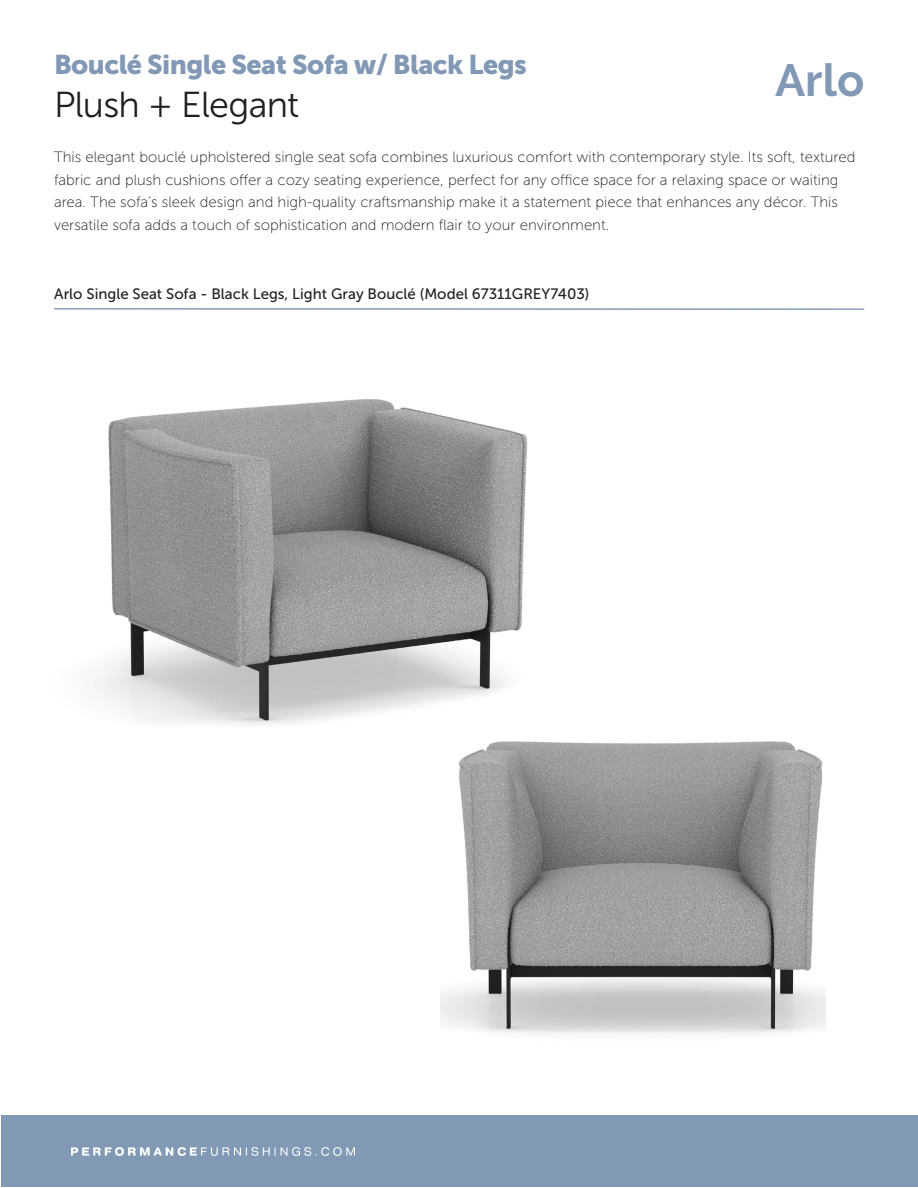
<style>
.page{position:relative;width:918px;height:1188px;background:#fff}
.page>*{position:absolute;margin:0;border:0;box-sizing:border-box;transform-origin:0 0}
.t1{font:700 45px "Raleway";color:#8299b6}
.t2{font:36px "Museo Sans 300";letter-spacing:-.02em;color:#231f20}
.t3{font:27px "Museo Sans 900";letter-spacing:-.02em;color:#8299b6}
.t4{font:15px/22.5px "Museo Sans 100";color:#231f20}
.t5{font:15px "Museo Sans 500";color:#231f20}
</style>
<div class="page">
<img style="left:441px;top:741px;width:384px;height:293px">
<img style="left:98px;top:399px;width:430px;height:326px">
<div style="left:1px;top:1116px;width:917px;height:71px;background:#8299b6"></div>
<img style="left:71px;top:1147px;width:284px;height:8px">
<hr style="left:54px;top:308px;width:810px;height:2px;background:#8299b6">
<p class="t3" style="left:54px;top:49px;width:475px">Bouclé Single Seat Sofa w/ Black Legs</p>
<p class="t2" style="left:54px;top:86px;width:247px">Plush + Elegant</p>
<p class="t4" style="left:54px;top:146px;width:803px">This elegant bouclé upholstered single seat sofa combines luxurious comfort with contemporary style. Its soft, textured fabric and plush cushions offer a cozy seating experience, perfect for any office space for a relaxing space or waiting area. The sofa’s sleek design and high-quality craftsmanship make it a statement piece that enhances any décor. This versatile sofa adds a touch of sophistication and modern flair to your environment.</p>
<p class="t1" style="left:775px;top:55px;width:91px">Arlo</p>
<p class="t5" style="left:54px;top:285px;width:537px">Arlo Single Seat Sofa - Black Legs, Light Gray Bouclé (Model 67311GREY7403)</p>
</div>
